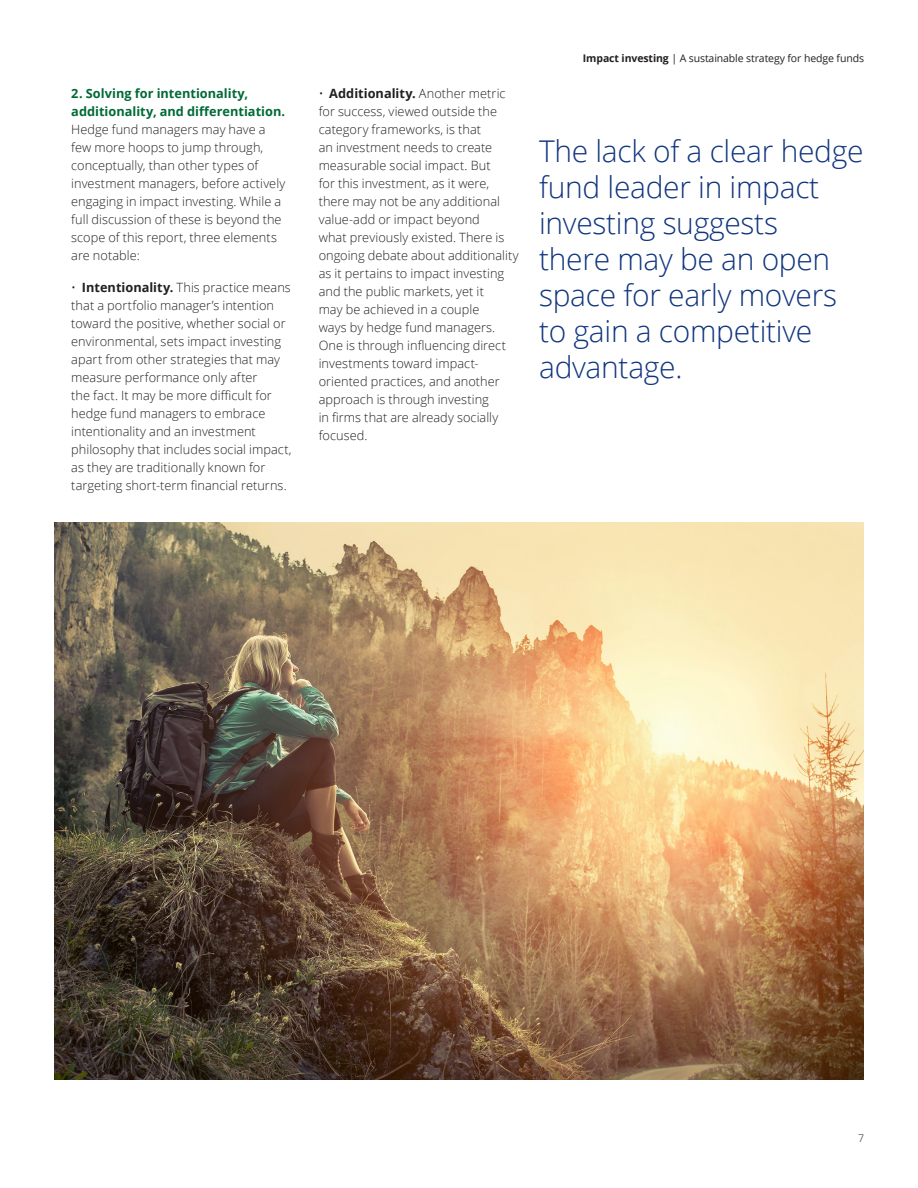
<style>
.page{position:relative;width:918px;height:1188px;background:#fff}
.page>*{position:absolute;margin:0;border:0;box-sizing:border-box;transform-origin:0 0}
.Pull_out_XL_light_co{font:300 30px/36px "Open Sans";letter-spacing:-.01em;color:#11367e}
.Secondary_bulletpoin{font:300 12.75px/18px "Open Sans";letter-spacing:.005em;color:#231f20}
.Body_copy__8_5_12pt{font:300 12.75px/18px "Open Sans";letter-spacing:.005em;color:#231f20}
.t1{font:10.5px "Open Sans";letter-spacing:-.01em;color:#231f20}
.Number_list_level_1{font:300 10.5px "Open Sans";color:#231f20}
.s1{font-weight:700;color:#006a35}
.s2{font-weight:700}
</style>
<div class="page">
<img style="left:54px;top:522px;width:810px;height:558px">
<p class="Body_copy__8_5_12pt" style="left:71px;top:84px;width:216px"><span class="s1">2. Solving for intentionality, additionality, and differentiation.<br></span>Hedge fund managers may have a few more hoops to jump through, conceptually, than other types of investment managers, before actively engaging in impact investing. While a full discussion of these is beyond the scope of this report, three elements are notable:</p>
<p class="Secondary_bulletpoin" style="left:71px;top:278px;width:222px">• <span class="s2">Intentionality.</span> This practice means that a portfolio manager’s intention toward the positive, whether social or environmental, sets impact investing apart from other strategies that may measure performance only after<br>the fact. It may be more difficult for hedge fund managers to embrace intentionality and an investment philosophy that includes social impact, as they are traditionally known for targeting short-term financial returns.</p>
<p class="Secondary_bulletpoin" style="left:319px;top:84px;width:202px">• <span class="s2">Additionality.</span> Another metric for success, viewed outside the category frameworks, is that<br>an investment needs to create measurable social impact. But<br>for this investment, as it were, there may not be any additional value-add or impact beyond<br>what previously existed. There is ongoing debate about additionality as it pertains to impact investing and the public markets, yet it<br>may be achieved in a couple<br>ways by hedge fund managers.<br>One is through influencing direct investments toward impact&shy;oriented practices, and another approach is through investing<br>in firms that are already socially focused.</p>
<p class="t1" style="left:583px;top:51px;width:283px"><span class="s2">Impact investing</span> | A sustainable strategy for hedge funds</p>
<p class="Pull_out_XL_light_co" style="left:539px;top:132px;width:326px">The lack of a clear hedge fund leader in impact investing suggests<br>there may be an open space for early movers to gain a competitive advantage.</p>
<p class="Number_list_level_1" style="left:858px;top:1131px;width:7px">7</p>
</div>
